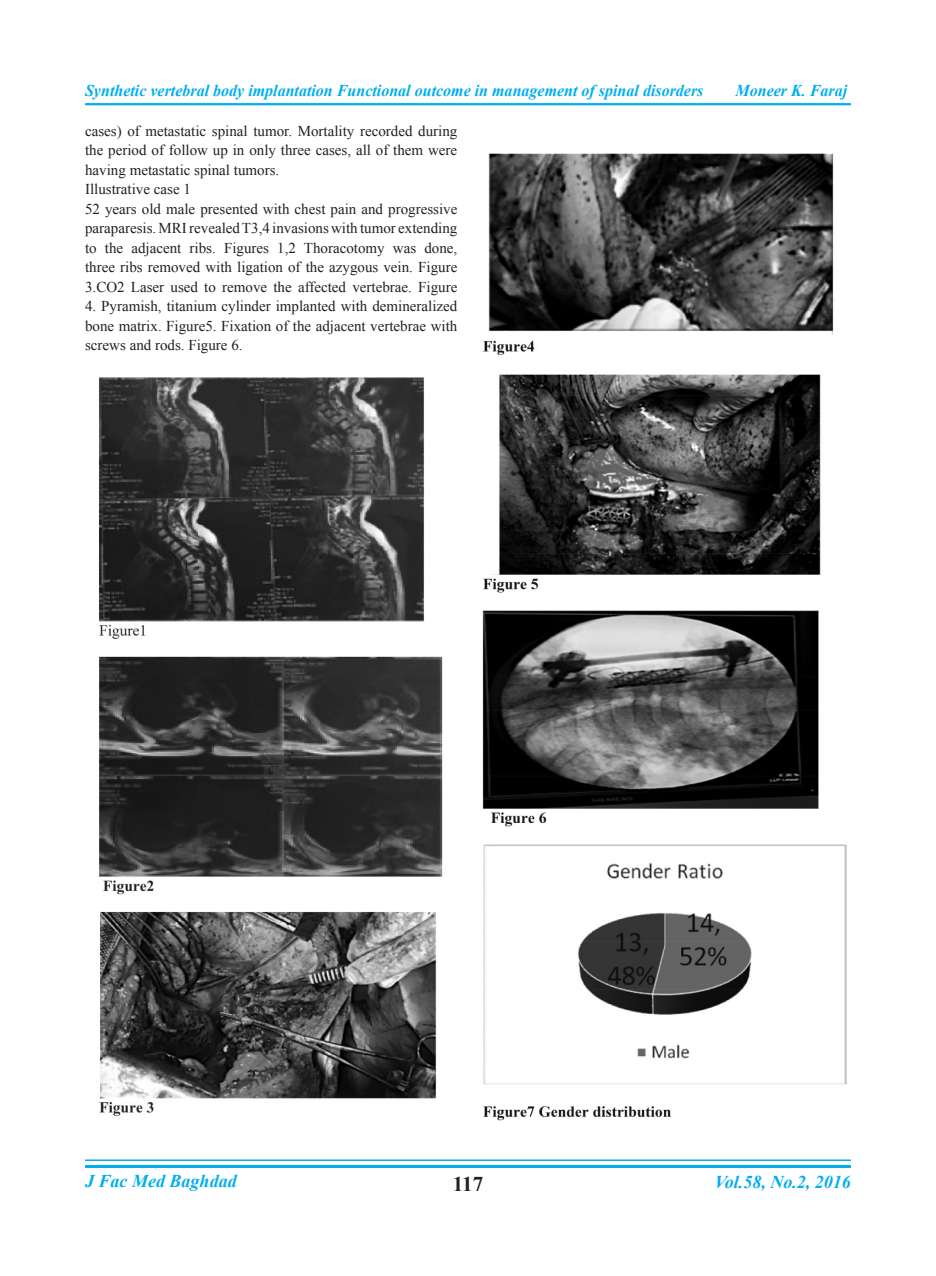
<style>
.page{position:relative;width:936px;height:1276px;background:#fff}
.page>*{position:absolute;margin:0;border:0;box-sizing:border-box;transform-origin:0 0}
.t1{font:700 21px "Times New Roman";color:#231f20}
.t2{font:italic 700 18px "Times New Roman";color:#00aeef}
.t3{font:italic 700 16.5px "Times New Roman";color:#00aeef}
.t4{font:15px/19.5px "Times New Roman";color:#231f20;text-align:justify}
</style>
<div class="page">
<hr style="left:85px;top:1159px;width:765px;height:2px;background:#00aeef">
<hr style="left:85px;top:1165px;width:765px;height:3px;background:#00aeef">
<hr style="left:85px;top:103px;width:765px;height:2px;background:#00aeef">
<img style="left:482px;top:153px;width:365px;height:968px">
<img style="left:99px;top:377px;width:344px;height:739px">
<p class="t3" style="left:85px;top:79px;width:620px">Synthetic vertebral body implantation Functional outcome in management of spinal disorders</p>
<p class="t3" style="left:735px;top:79px;width:113px">Moneer K. Faraj</p>
<p class="t4" style="left:85px;top:121px;width:374px">cases) of metastatic spinal tumor. Mortality recorded during the period of follow up in only three cases, all of them were having metastatic spinal tumors.</p>
<p class="t4" style="left:85px;top:179px;width:107px">Illustrative case 1</p>
<p class="t4" style="left:85px;top:199px;width:374px">52 years old male presented with chest pain and progressive paraparesis. MRI revealed T3,4 invasions with tumor extending to the adjacent ribs. Figures 1,2 Thoracotomy was done, three ribs removed with ligation of the azygous vein. Figure 3.CO2 Laser used to remove the affected vertebrae. Figure</p>
<p class="t4" style="left:85px;top:296px;width:374px">4. Pyramish, titanium cylinder implanted with demineralized bone matrix. Figure5. Fixation of the adjacent vertebrae with screws and rods. Figure 6.</p>
<p class="t2" style="left:85px;top:1169px;width:153px">J Fac Med Baghdad</p>
<p class="t1" style="left:453px;top:1169px;width:32px">117</p>
<p class="t2" style="left:714px;top:1170px;width:138px">Vol.58, No.2, 2016</p>
</div>
